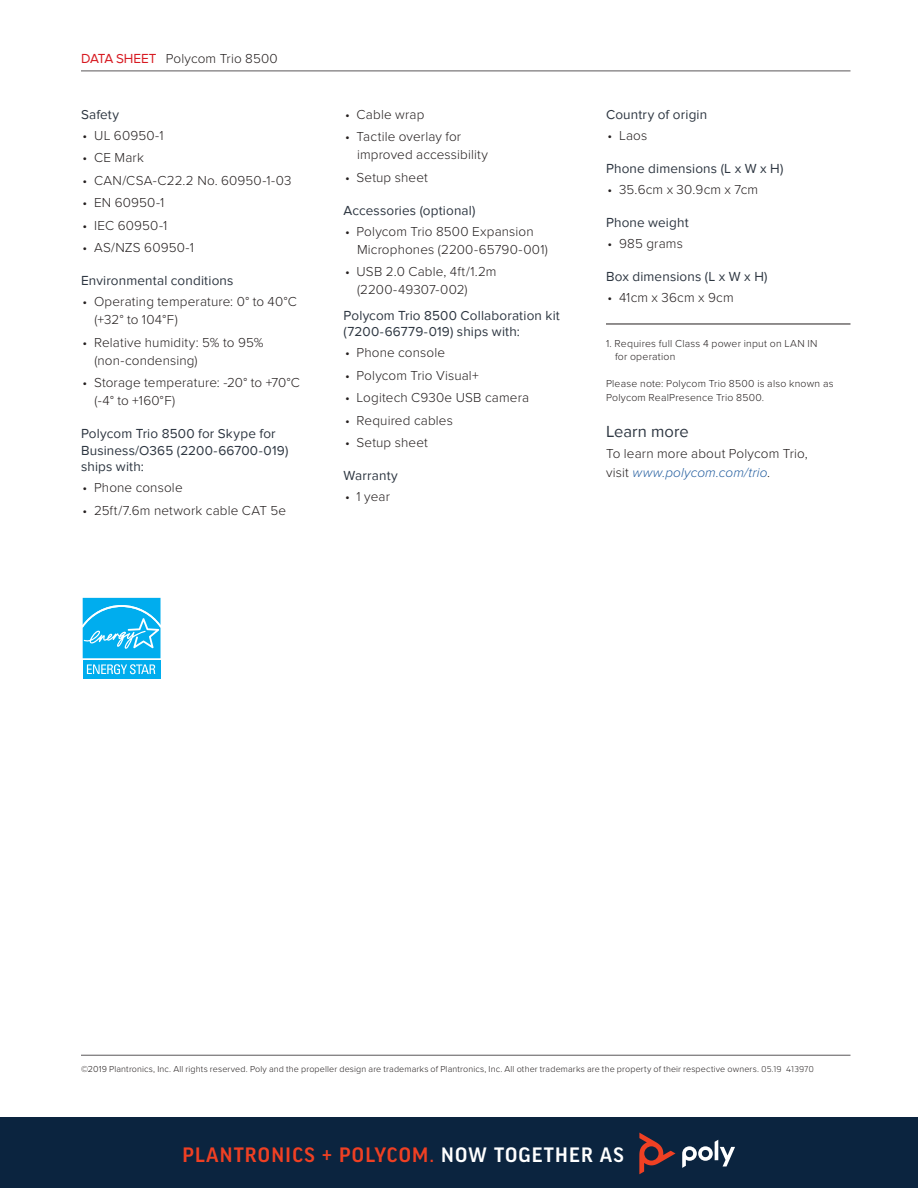
<style>
.page{position:relative;width:918px;height:1188px;background:#fff}
.page>*{position:absolute;margin:0;border:0;box-sizing:border-box;transform-origin:0 0}
.t1{font:500 22.2px "Good Headline Pro";letter-spacing:.05em;color:#ef4023}
.t2{font:16.5px "Proxima Nova";color:#2d3641}
.t3{font:300 13.5px/18px "Proxima Nova";letter-spacing:.01em;color:#241f1f}
.t4{font:13.5px/16.5px "Proxima Nova";letter-spacing:.015em;color:#2d3641}
.t5{font:300 10.5px/13.5px "Proxima Nova";letter-spacing:.02em;color:#241f1f}
.t6{font:300 9px "Proxima Nova";letter-spacing:.015em;color:#241f1f}
.s1{font-weight:400;color:#d71920}
.s2{font-style:italic;color:#255fa0}
.s3{font-family:"Gesta"}
.s4{color:#fff}
</style>
<div class="page">
<hr style="left:81px;top:71px;width:769px;height:1px;background:#5a5758">
<hr style="left:81px;top:1055px;width:769px;height:1px;background:#5a5758">
<hr style="left:606px;top:324px;width:244px;height:1px;background:#241f1f">
<svg style="left:82px;top:597px;width:79px;height:82px"></svg>
<div style="left:83px;top:660px;width:78px;height:18px;background:#00adee"></div>
<svg style="left:83px;top:598px;width:78px;height:60px;background:#23b8f0"></svg>
<svg style="left:87px;top:664px;width:68px;height:10px"></svg>
<div style="left:0;top:1118px;width:918px;height:70px;background:#0b243f"></div>
<svg style="left:682px;top:1140px;width:53px;height:28px"></svg>
<svg style="left:639px;top:1133px;width:37px;height:41px"></svg>
<p class="t3" style="left:81px;top:49px;width:198px"><span class="s1">DATA SHEET</span> Polycom Trio 8500</p>
<p class="t4" style="left:81px;top:106px;width:40px">Safety</p>
<p class="t3" style="left:83px;top:125px;width:82px">• UL 60950-1</p>
<p class="t3" style="left:83px;top:148px;width:63px">• CE Mark</p>
<p class="t3" style="left:83px;top:170px;width:211px">• CAN/CSA-C22.2 No. 60950-1-03</p>
<p class="t3" style="left:83px;top:193px;width:83px">• EN 60950-1</p>
<p class="t3" style="left:83px;top:215px;width:86px">• IEC 60950-1</p>
<p class="t3" style="left:83px;top:238px;width:113px">• AS/NZS 60950-1</p>
<p class="t4" style="left:81px;top:273px;width:154px">Environmental conditions</p>
<p class="t3" style="left:94px;top:292px;width:204px;text-indent:-12px">• Operating temperature: 0° to 40°C (+32° to 104°F)</p>
<p class="t3" style="left:94px;top:332px;width:171px;text-indent:-12px">• Relative humidity: 5% to 95% (non-condensing)</p>
<p class="t3" style="left:94px;top:373px;width:207px;text-indent:-12px">• Storage temperature: -20° to +70°C (-4° to +160°F)</p>
<p class="t4" style="left:81px;top:426px;width:209px">Polycom Trio 8500 for Skype for<br>Business/O365 (2200-66700-019) ships with:</p>
<p class="t3" style="left:83px;top:478px;width:102px">• Phone console</p>
<p class="t3" style="left:83px;top:500px;width:205px">• 25ft/7.6m network cable CAT 5e</p>
<p class="t3" style="left:345px;top:104px;width:81px">• Cable wrap</p>
<p class="t3" style="left:357px;top:127px;width:133px;text-indent:-12px">• Tactile overlay for improved accessibility</p>
<p class="t3" style="left:345px;top:167px;width:84px">• Setup sheet</p>
<p class="t4" style="left:344px;top:202px;width:134px">Accessories (optional)</p>
<p class="t3" style="left:357px;top:221px;width:192px;text-indent:-12px">• Polycom Trio 8500 Expansion<br>Microphones (2200-65790-001)</p>
<p class="t3" style="left:357px;top:262px;width:141px;text-indent:-12px">• USB 2.0 Cable, 4ft/1.2m (2200-49307-002)</p>
<p class="t4" style="left:344px;top:307px;width:218px">Polycom Trio 8500 Collaboration kit (7200-66779-019) ships with:</p>
<p class="t3" style="left:345px;top:343px;width:102px">• Phone console</p>
<p class="t3" style="left:345px;top:365px;width:135px">• Polycom Trio Visual+</p>
<p class="t3" style="left:345px;top:388px;width:186px">• Logitech C930e USB camera</p>
<p class="t3" style="left:345px;top:410px;width:109px">• Required cables</p>
<p class="t3" style="left:345px;top:433px;width:84px">• Setup sheet</p>
<p class="t4" style="left:344px;top:468px;width:56px">Warranty</p>
<p class="t3" style="left:345px;top:487px;width:46px">• 1 year</p>
<p class="t4" style="left:606px;top:106px;width:103px">Country of origin</p>
<p class="t3" style="left:608px;top:125px;width:41px">• Laos</p>
<p class="t4" style="left:606px;top:160px;width:179px">Phone dimensions (L x W x H)</p>
<p class="t3" style="left:608px;top:179px;width:152px">• 35.6cm x 30.9cm x 7cm</p>
<p class="t4" style="left:606px;top:214px;width:84px">Phone weight</p>
<p class="t3" style="left:608px;top:233px;width:77px">• 985 grams</p>
<p class="t4" style="left:606px;top:268px;width:163px">Box dimensions (L x W x H)</p>
<p class="t3" style="left:608px;top:287px;width:128px">• 41cm x 36cm x 9cm</p>
<p class="t5" style="left:615px;top:336px;width:204px;text-indent:-9px">1. Requires full Class 4 power input on LAN IN for operation</p>
<p class="t5" style="left:606px;top:376px;width:229px">Please note: Polycom Trio 8500 is also known as<br>Polycom RealPresence Trio 8500.</p>
<p class="t2" style="left:606px;top:422px;width:84px">Learn more</p>
<p class="t3" style="left:606px;top:443px;width:203px;line-height:19.5px">To learn more about Polycom Trio, visit <span class="s2">www.polycom.com/trio</span>.</p>
<p class="t6" style="left:81px;top:1062px;width:735px">©2019 Plantronics, Inc. All rights reserved. Poly and the propeller design are trademarks of Plantronics, Inc. All other trademarks are the property of their respective owners. <span class="s3">05.19 413970</span></p>
<h1 class="t1" style="left:182px;top:1145px;width:443px">PLANTRONICS + POLYCOM. <span class="s4">NOW TOGETHER AS</span></h1>
</div>
